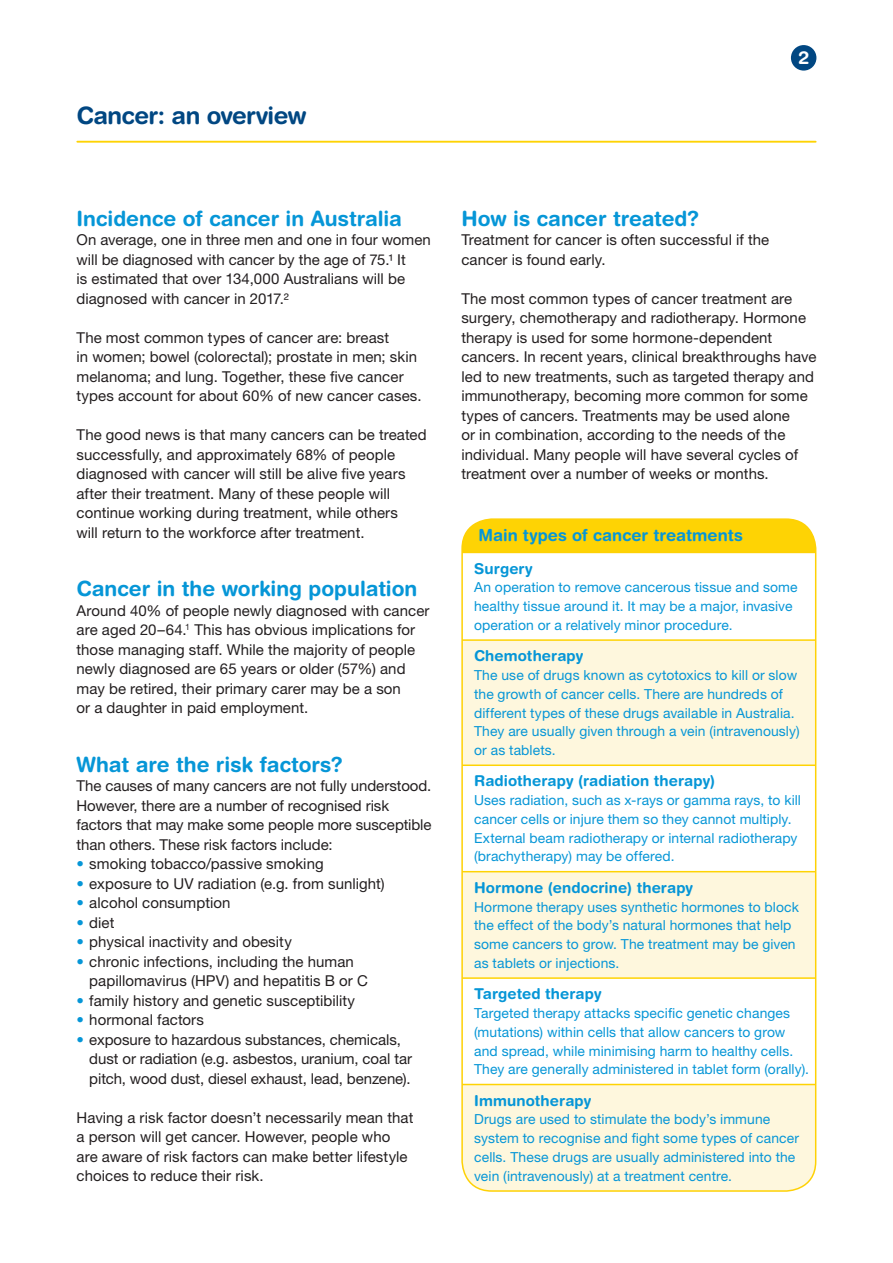
<style>
.page{position:relative;width:893px;height:1263px;background:#fff}
.page>*{position:absolute;margin:0;border:0;box-sizing:border-box;transform-origin:0 0}
.Small_A_Head__title{font:700 24px "Helvetica Rounded LT Std";letter-spacing:-.02em;color:#014782}
.B_Head{font:700 21px "Helvetica Rounded LT Std";color:#0696d7}
.Subtitle{font:700 18px "Helvetica Rounded LT Std";color:#fff}
.Table_Heading{font:700 16.5px "Helvetica Rounded LT Std";letter-spacing:.005em;color:#0696d7}
.Body_Copy{font:15px/19.5px "Helvetica Neue LT Std";letter-spacing:.005em;color:#231f20}
.Table_B_Head{font:700 15px "Helvetica Rounded LT Std";letter-spacing:.005em;color:#0696d7}
.Table_Body_Copy{font:700 15px "Helvetica Rounded LT Std";letter-spacing:.01em;color:#0696d7}
.Table_Body_Copy-2{font:13.8px/18.8px "Helvetica Neue LT Std";letter-spacing:.01em;color:#0696d7}
.Table_B_Head-2{font:13.8px/18.8px "Helvetica Neue LT Std";letter-spacing:.01em;color:#0696d7}
.s1{color:#0696d7}
</style>
<div class="page">
<hr style="left:77px;top:141px;width:739px;height:2px;background:#fed304">
<div style="left:791px;top:45px;width:25px;height:26px;background:#014782;border-radius:50%"></div>
<div style="left:462px;top:519px;width:354px;height:33px;background:#fed304"></div>
<svg style="left:464px;top:641px;width:352px;height:550px;fill:#fef7dd"></svg>
<hr style="left:462px;top:552px;width:354px;height:1px;background:#fed105">
<hr style="left:462px;top:639px;width:354px;height:2px;background:#fed304">
<hr style="left:462px;top:764px;width:354px;height:2px;background:#fed304">
<hr style="left:462px;top:871px;width:354px;height:1px;background:#fed304">
<hr style="left:462px;top:977px;width:354px;height:2px;background:#fed304">
<hr style="left:462px;top:1084px;width:354px;height:1px;background:#fed304">
<div style="left:461px;top:518px;width:355px;height:674px;border:2px solid #fed105;border-radius:30px"></div>
<p class="Small_A_Head__title" style="left:77px;top:101px;width:231px">Cancer: an overview</p>
<p class="Subtitle" style="left:798px;top:47px;width:12px">2</p>
<p class="B_Head" style="left:77px;top:206px;width:327px">Incidence of cancer in Australia</p>
<p class="Body_Copy" style="left:77px;top:230px;width:356px">On average, one in three men and one in four women will be diagnosed with cancer by the age of 75.1 It<br>is estimated that over 134,000 Australians will be diagnosed with cancer in 2017.2</p>
<p class="Body_Copy" style="left:77px;top:328px;width:347px">The most common types of cancer are: breast<br>in women; bowel (colorectal); prostate in men; skin melanoma; and lung. Together, these five cancer types account for about 60% of new cancer cases.</p>
<p class="Body_Copy" style="left:77px;top:425px;width:352px">The good news is that many cancers can be treated successfully, and approximately 68% of people diagnosed with cancer will still be alive five years after their treatment. Many of these people will continue working during treatment, while others<br>will return to the workforce after treatment.</p>
<p class="B_Head" style="left:77px;top:576px;width:342px">Cancer in the working population</p>
<p class="Body_Copy" style="left:77px;top:601px;width:355px">Around 40% of people newly diagnosed with cancer are aged 20–64.<sup>1</sup> This has obvious implications for those managing staff. While the majority of people newly diagnosed are 65 years or older (57%) and may be retired, their primary carer may be a son<br>or a daughter in paid employment.</p>
<p class="B_Head" style="left:77px;top:752px;width:268px">What are the risk factors?</p>
<p class="Body_Copy" style="left:77px;top:776px;width:357px">The causes of many cancers are not fully understood.<br>However, there are a number of recognised risk factors that may make some people more susceptible than others. These risk factors include:</p>
<p class="Body_Copy" style="left:77px;top:854px;width:249px"><span class="s1">•</span> smoking tobacco/passive smoking</p>
<p class="Body_Copy" style="left:77px;top:874px;width:310px"><span class="s1">•</span> exposure to UV radiation (e.g. from sunlight)</p>
<p class="Body_Copy" style="left:77px;top:893px;width:155px"><span class="s1">•</span> alcohol consumption</p>
<p class="Body_Copy" style="left:77px;top:913px;width:39px"><span class="s1">•</span> diet</p>
<p class="Body_Copy" style="left:77px;top:932px;width:217px"><span class="s1">•</span> physical inactivity and obesity</p>
<p class="Body_Copy" style="left:89px;top:952px;width:280px;text-indent:-13px"><span class="s1">•</span> chronic infections, including the human papillomavirus (HPV) and hepatitis B or C</p>
<p class="Body_Copy" style="left:77px;top:991px;width:280px"><span class="s1">•</span> family history and genetic susceptibility</p>
<p class="Body_Copy" style="left:77px;top:1010px;width:129px"><span class="s1">•</span> hormonal factors</p>
<p class="Body_Copy" style="left:89px;top:1030px;width:324px;text-indent:-13px"><span class="s1">•</span> exposure to hazardous substances, chemicals, dust or radiation (e.g. asbestos, uranium, coal tar pitch, wood dust, diesel exhaust, lead, benzene).</p>
<p class="Body_Copy" style="left:77px;top:1108px;width:338px">Having a risk factor doesn’t necessarily mean that a person will get cancer. However, people who are aware of risk factors can make better lifestyle choices to reduce their risk.</p>
<p class="B_Head" style="left:461px;top:206px;width:239px">How is cancer treated?</p>
<p class="Body_Copy" style="left:461px;top:230px;width:309px">Treatment for cancer is often successful if the cancer is found early.</p>
<p class="Body_Copy" style="left:461px;top:289px;width:357px">The most common types of cancer treatment are surgery, chemotherapy and radiotherapy. Hormone therapy is used for some hormone-dependent cancers. In recent years, clinical breakthroughs have led to new treatments, such as targeted therapy and immunotherapy, becoming more common for some types of cancers. Treatments may be used alone<br>or in combination, according to the needs of the individual. Many people will have several cycles of treatment over a number of weeks or months.</p>
<p class="Table_Heading" style="left:478px;top:525px;width:266px">Main types of cancer treatments</p>
<p class="Table_B_Head" style="left:474px;top:559px;width:60px">Surgery</p>
<p class="Table_Body_Copy-2" style="left:474px;top:578px;width:325px">An operation to remove cancerous tissue and some healthy tissue around it. It may be a major, invasive operation or a relatively minor procedure.</p>
<p class="Table_B_Head" style="left:474px;top:647px;width:111px">Chemotherapy</p>
<p class="Table_Body_Copy-2" style="left:474px;top:665px;width:327px">The use of drugs known as cytotoxics to kill or slow the growth of cancer cells. There are hundreds of different types of these drugs available in Australia.<br>They are usually given through a vein (intravenously) or as tablets.</p>
<p class="Table_B_Head" style="left:474px;top:772px;width:243px">Radiotherapy (radiation therapy)</p>
<p class="Table_Body_Copy-2" style="left:474px;top:791px;width:328px">Uses radiation, such as x-rays or gamma rays, to kill cancer cells or injure them so they cannot multiply.<br>External beam radiotherapy or internal radiotherapy (brachytherapy) may be offered.</p>
<p class="Table_Body_Copy" style="left:474px;top:878px;width:220px">Hormone (endocrine) therapy</p>
<p class="Table_B_Head-2" style="left:474px;top:897px;width:326px">Hormone therapy uses synthetic hormones to block the effect of the body’s natural hormones that help some cancers to grow. The treatment may be given as tablets or injections.</p>
<p class="Table_B_Head" style="left:474px;top:985px;width:129px">Targeted therapy</p>
<p class="Table_Body_Copy-2" style="left:474px;top:1003px;width:336px">Targeted therapy attacks specific genetic changes (mutations) within cells that allow cancers to grow and spread, while minimising harm to healthy cells.<br>They are generally administered in tablet form (orally).</p>
<p class="Table_B_Head" style="left:474px;top:1091px;width:119px">Immunotherapy</p>
<p class="Table_Body_Copy-2" style="left:474px;top:1110px;width:327px">Drugs are used to stimulate the body’s immune system to recognise and fight some types of cancer cells. These drugs are usually administered into the vein (intravenously) at a treatment centre.</p>
</div>
